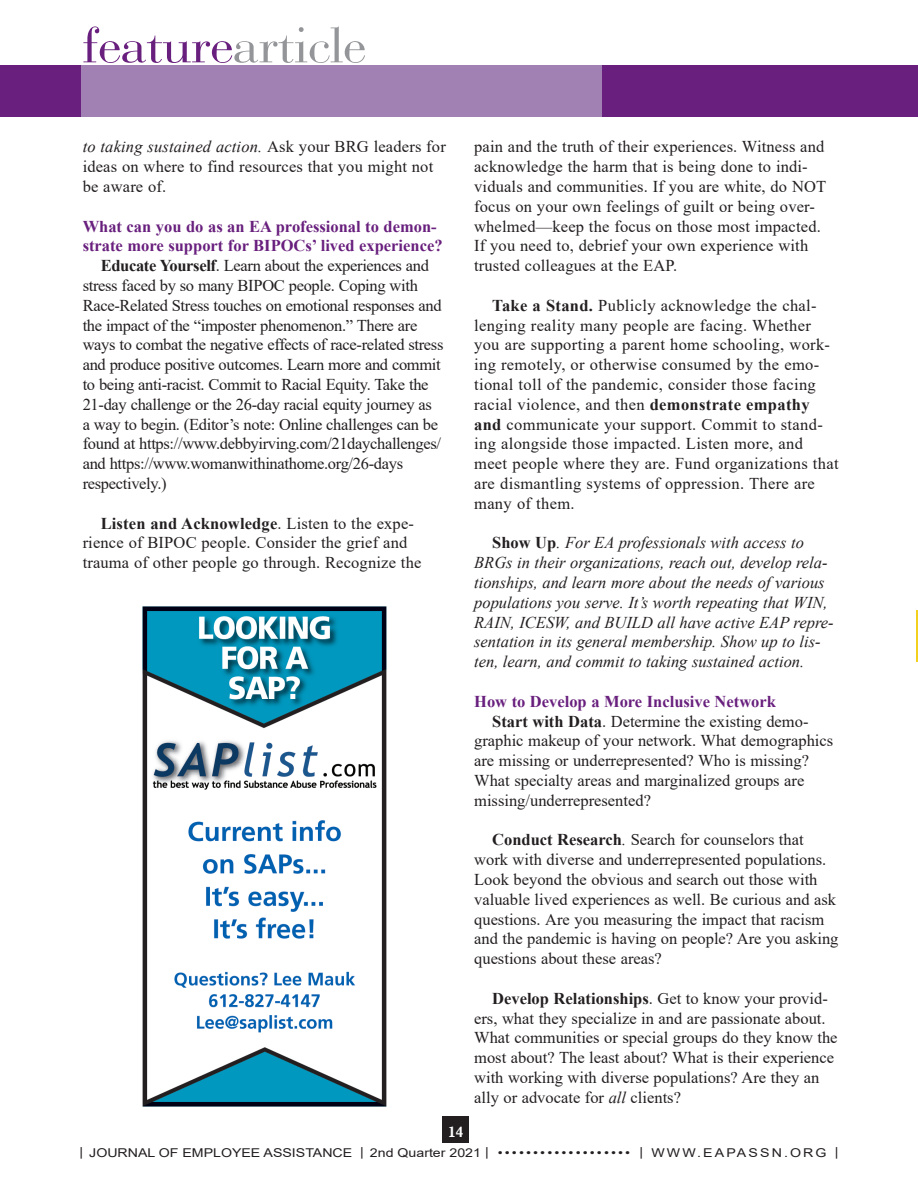
<style>
.page{position:relative;width:918px;height:1188px;background:#fff}
.page>*{position:absolute;margin:0;border:0;box-sizing:border-box;transform-origin:0 0}
.t1{font:54px "Bodoni Normal";color:#681f7d}
.t2{font:16.5px/19.8px "Times New Roman";color:#231f20}
.t3{font:16.5px "Times New Roman";letter-spacing:-.02em;color:#231f20}
.t4{font:16.5px/19.8px "Times New Roman";letter-spacing:.02em;color:#231f20}
.t5{font:italic 16.5px/19.8px "Times New Roman";color:#231f20}
.t6{font:700 16.5px "Times New Roman";color:#681f7d}
.t7{font:700 15px "Aldine 721 BT";color:#fff}
.t8{font:12.15px "Arial";color:#231f20;scale:1.17 1}
.s1{color:#939598}
.s2{font-style:italic}
.s3{font-weight:700}
.s4{font-weight:700;font-style:normal}
</style>
<div class="page">
<div style="left:442px;top:1116px;width:27px;height:27px;background:#231f20"></div>
<div style="left:0;top:65px;width:918px;height:52px;background:#681f7d"></div>
<div style="left:81px;top:65px;width:521px;height:52px;background:#a180b3"></div>
<img style="left:142px;top:606px;width:245px;height:501px">
<hr style="left:916px;top:610px;width:2px;height:52px;background:#f2d01b">
<h1 class="t1" style="left:83px;top:26px;width:285px">feature<span class="s1">article</span></h1>
<p class="t2" style="left:83px;top:137px;width:365px"><span class="s2">to taking sustained action.</span> Ask your BRG leaders for ideas on where to find resources that you might not be aware of.</p>
<p class="t6" style="left:83px;top:217px;width:356px">What can you do as an EA professional to demon-</p>
<p class="t6" style="left:83px;top:237px;width:361px">strate more support for BIPOCs’ lived experience?</p>
<p class="t3" style="left:101px;top:257px;width:330px"><span class="s3">Educate Yourself</span>. Learn about the experiences and</p>
<p class="t3" style="left:83px;top:276px;width:337px">stress faced by so many BIPOC people. Coping with</p>
<p class="t3" style="left:83px;top:296px;width:360px">Race-Related Stress touches on emotional responses and</p>
<p class="t3" style="left:83px;top:316px;width:336px">the impact of the “imposter phenomenon.” There are</p>
<p class="t3" style="left:83px;top:336px;width:362px">ways to combat the negative effects of race-related stress</p>
<p class="t3" style="left:83px;top:356px;width:360px">and produce positive outcomes. Learn more and commit</p>
<p class="t3" style="left:83px;top:375px;width:347px">to being anti-racist. Commit to Racial Equity. Take the</p>
<p class="t3" style="left:83px;top:395px;width:351px">21-day challenge or the 26-day racial equity journey as</p>
<p class="t3" style="left:83px;top:415px;width:357px">a way to begin. (Editor’s note: Online challenges can be</p>
<p class="t3" style="left:83px;top:435px;width:360px">found at https://www.debbyirving.com/21daychallenges/</p>
<p class="t3" style="left:83px;top:455px;width:322px">and https://www.womanwithinathome.org/26-days</p>
<p class="t3" style="left:83px;top:474px;width:85px">respectively.)</p>
<p class="t2" style="left:83px;top:513px;width:340px;text-indent:18px"><span class="s3">Listen and Acknowledge</span>. Listen to the expe&shy;rience of BIPOC people. Consider the grief and trauma of other people go through. Recognize the</p>
<p class="t7" style="left:448px;top:1123px;width:16px">14</p>
<p class="t2" style="left:474px;top:137px;width:354px">pain and the truth of their experiences. Witness and acknowledge the harm that is being done to indi&shy;viduals and communities. If you are white, do NOT focus on your own feelings of guilt or being over&shy;whelmed—keep the focus on those most impacted.<br>If you need to, debrief your own experience with trusted colleagues at the EAP.</p>
<p class="t4" style="left:474px;top:295px;width:366px;text-indent:18px"><span class="s3">Take a Stand.</span> Publicly acknowledge the chal&shy;lenging reality many people are facing. Whether you are supporting a parent home schooling, work&shy;ing remotely, or otherwise consumed by the emo&shy;tional toll of the pandemic, consider those facing racial violence, and then <span class="s3">demonstrate empathy and</span> communicate your support. Commit to stand&shy;ing alongside those impacted. Listen more, and meet people where they are. Fund organizations that are dismantling systems of oppression. There are many of them.</p>
<p class="t5" style="left:474px;top:533px;width:361px;text-indent:18px"><span class="s4">Show Up</span>. For EA professionals with access to BRGs in their organizations, reach out, develop rela&shy;tionships, and learn more about the needs of various populations you serve. It’s worth repeating that WIN, RAIN, ICESW, and BUILD all have active EAP repre&shy;sentation in its general membership. Show up to lis&shy;ten, learn, and commit to taking sustained action.</p>
<p class="t6" style="left:474px;top:692px;width:303px">How to Develop a More Inclusive Network</p>
<p class="t2" style="left:492px;top:711px;width:318px"><span class="s3">Start with Data</span>. Determine the existing demo-</p>
<p class="t2" style="left:474px;top:731px;width:361px">graphic makeup of your network. What demographics</p>
<p class="t2" style="left:474px;top:751px;width:336px">are missing or underrepresented? Who is missing?</p>
<p class="t2" style="left:474px;top:771px;width:332px">What specialty areas and marginalized groups are</p>
<p class="t2" style="left:474px;top:790px;width:178px">missing/underrepresented?</p>
<p class="t2" style="left:474px;top:830px;width:366px;text-indent:18px"><span class="s3">Conduct Research</span><span class="s2">.</span> Search for counselors that work with diverse and underrepresented populations.<br>Look beyond the obvious and search out those with valuable lived experiences as well. Be curious and ask questions. Are you measuring the impact that racism and the pandemic is having on people? Are you asking questions about these areas?</p>
<p class="t2" style="left:474px;top:988px;width:365px;text-indent:18px"><span class="s3">Develop Relationships</span>. Get to know your provid&shy;ers, what they specialize in and are passionate about.<br>What communities or special groups do they know the most about? The least about? What is their experience with working with diverse populations? Are they an ally or advocate for <span class="s2">all</span> clients?</p>
<p class="t8" style="left:80px;top:1146px;width:650px">| JOURNAL OF EMPLOYEE ASSISTANCE | 2nd Quarter 2021 |•••••••••••••••••••• | WWW.EAPASSN.ORG |</p>
</div>
